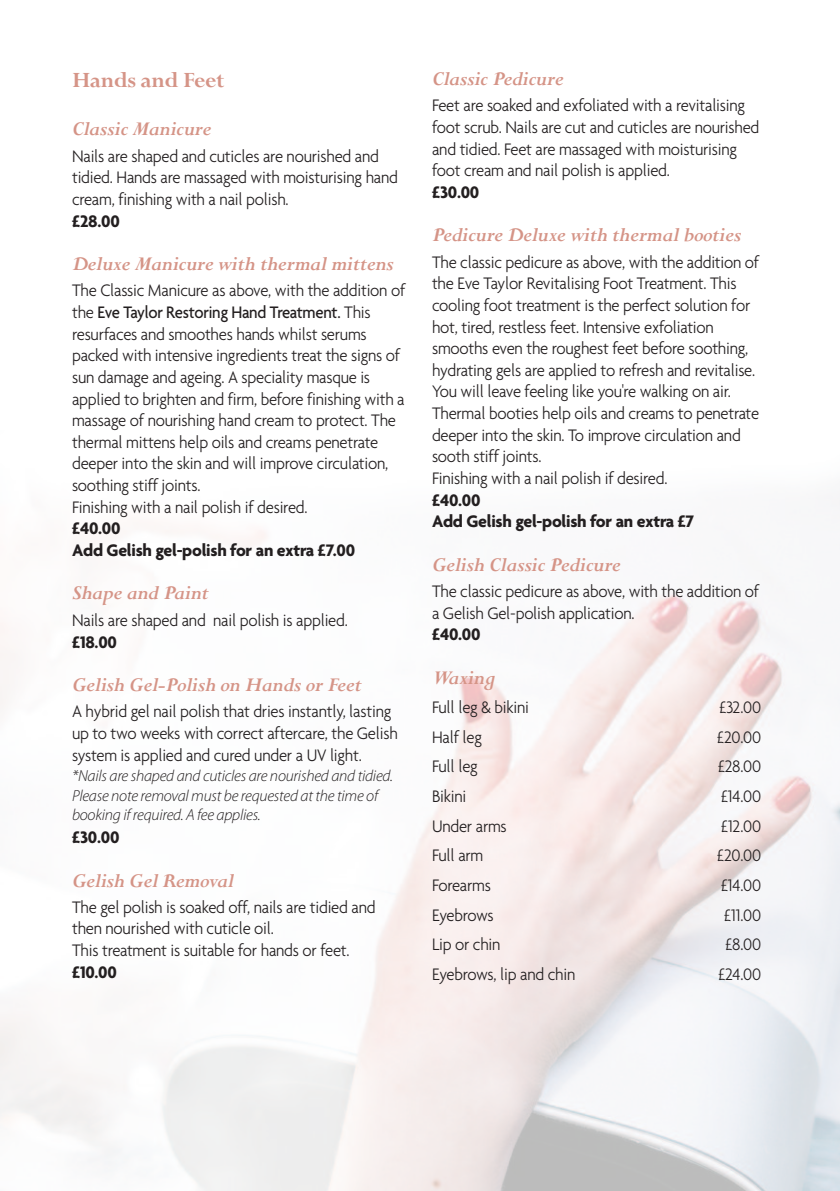
<style>
.page{position:relative;width:840px;height:1191px;background:#fff}
.page>*{position:absolute;margin:0;border:0;box-sizing:border-box;transform-origin:0 0}
.t1{font:700 24px "Perpetua";letter-spacing:-.015em;color:#d59487}
.t2{font:italic 700 22px "Perpetua";letter-spacing:-.015em;color:#d59487}
.t3{font:300 18px/21.6px "Agenda";letter-spacing:-.015em;color:#231f20;scale:.93 1}
.t4{font:700 18px/21.6px "Agenda";letter-spacing:-.015em;color:#231f20}
.t5{font:italic 300 16px/19.2px "Myriad Pro";letter-spacing:-.015em;color:#231f20}
.s1{font-weight:500}
</style>
<div class="page">
<img style="left:0;top:530px;width:839px;height:661px">
<h1 class="t1" style="left:72px;top:67px;width:154px">Hands and Feet</h1>
<p class="t2" style="left:72px;top:118px;width:141px">Classic Manicure</p>
<p class="t3" style="left:72px;top:145px;width:352px">Nails are shaped and cuticles are nourished and tidied. Hands are massaged with moisturising hand cream, finishing with a nail polish.</p>
<p class="t4" style="left:72px;top:210px;width:49px">£28.00</p>
<p class="t2" style="left:72px;top:252px;width:323px">Deluxe Manicure with thermal mittens</p>
<p class="t3" style="left:72px;top:280px;width:360px">The Classic Manicure as above, with the addition of the <span class="s1">Eve Taylor Restoring Hand Treatment.</span> This resurfaces and smoothes hands whilst serums packed with intensive ingredients treat the signs of sun damage and ageing. A speciality masque is applied to brighten and firm, before finishing with a massage of nourishing hand cream to protect. The thermal mittens help oils and creams penetrate deeper into the skin and will improve circulation, soothing stiff joints.<br>Finishing with a nail polish if desired.</p>
<p class="t4" style="left:72px;top:517px;width:284px">£40.00<br>Add Gelish gel-polish for an extra £7.00</p>
<p class="t2" style="left:72px;top:581px;width:138px">Shape and Paint</p>
<p class="t3" style="left:72px;top:609px;width:298px">Nails are shaped and nail polish is applied.</p>
<p class="t4" style="left:72px;top:630px;width:46px">£18.00</p>
<p class="t2" style="left:72px;top:673px;width:291px">Gelish Gel-Polish on Hands or Feet</p>
<p class="t3" style="left:72px;top:700px;width:351px">A hybrid gel nail polish that dries instantly, lasting up to two weeks with correct aftercare, the Gelish system is applied and cured under a UV light.</p>
<p class="t5" style="left:72px;top:766px;width:322px">*Nails are shaped and cuticles are nourished and tidied.<br>Please note removal must be requested at the time of booking if required. A fee applies.</p>
<p class="t4" style="left:72px;top:826px;width:49px">£30.00</p>
<p class="t2" style="left:72px;top:868px;width:163px">Gelish Gel Removal</p>
<p class="t3" style="left:72px;top:896px;width:328px">The gel polish is soaked off, nails are tidied and then nourished with cuticle oil.<br>This treatment is suitable for hands or feet.</p>
<p class="t4" style="left:72px;top:960px;width:46px">£10.00</p>
<p class="t2" style="left:432px;top:67px;width:133px">Classic Pedicure</p>
<p class="t3" style="left:432px;top:94px;width:353px">Feet are soaked and exfoliated with a revitalising foot scrub. Nails are cut and cuticles are nourished and tidied. Feet are massaged with moisturising foot cream and nail polish is applied.</p>
<p class="t4" style="left:432px;top:181px;width:49px">£30.00</p>
<p class="t2" style="left:432px;top:223px;width:310px">Pedicure Deluxe with thermal booties</p>
<p class="t3" style="left:432px;top:251px;width:353px">The classic pedicure as above, with the addition of the Eve Taylor Revitalising Foot Treatment. This cooling foot treatment is the perfect solution for hot, tired, restless feet. Intensive exfoliation smooths even the roughest feet before soothing, hydrating gels are applied to refresh and revitalise.<br>You will leave feeling like you're walking on air.<br>Thermal booties help oils and creams to penetrate deeper into the skin. To improve circulation and sooth stiff joints.<br>Finishing with a nail polish if desired.</p>
<p class="t4" style="left:432px;top:488px;width:264px">£40.00<br>Add Gelish gel-polish for an extra £7</p>
<p class="t2" style="left:432px;top:553px;width:190px">Gelish Classic Pedicure</p>
<p class="t3" style="left:432px;top:580px;width:353px">The classic pedicure as above, with the addition of a Gelish Gel-polish application.</p>
<p class="t4" style="left:432px;top:623px;width:50px">£40.00</p>
<p class="t2" style="left:432px;top:666px;width:65px">Waxing</p>
<p class="t3" style="left:432px;top:696px;width:106px">Full leg &amp; bikini</p>
<p class="t3" style="left:719px;top:696px;width:46px">£32.00</p>
<p class="t3" style="left:432px;top:726px;width:55px">Half leg</p>
<p class="t3" style="left:716px;top:726px;width:49px">£20.00</p>
<p class="t3" style="left:432px;top:755px;width:51px">Full leg</p>
<p class="t3" style="left:717px;top:755px;width:48px">£28.00</p>
<p class="t3" style="left:432px;top:785px;width:38px">Bikini</p>
<p class="t3" style="left:720px;top:785px;width:45px">£14.00</p>
<p class="t3" style="left:432px;top:815px;width:82px">Under arms</p>
<p class="t3" style="left:720px;top:815px;width:45px">£12.00</p>
<p class="t3" style="left:432px;top:844px;width:57px">Full arm</p>
<p class="t3" style="left:716px;top:844px;width:49px">£20.00</p>
<p class="t3" style="left:432px;top:874px;width:65px">Forearms</p>
<p class="t3" style="left:720px;top:874px;width:45px">£14.00</p>
<p class="t3" style="left:432px;top:903px;width:68px">Eyebrows</p>
<p class="t3" style="left:723px;top:903px;width:41px">£11.00</p>
<p class="t3" style="left:432px;top:933px;width:75px">Lip or chin</p>
<p class="t3" style="left:725px;top:933px;width:40px">£8.00</p>
<p class="t3" style="left:432px;top:963px;width:156px">Eyebrows, lip and chin</p>
<p class="t3" style="left:718px;top:963px;width:48px">£24.00</p>
</div>
